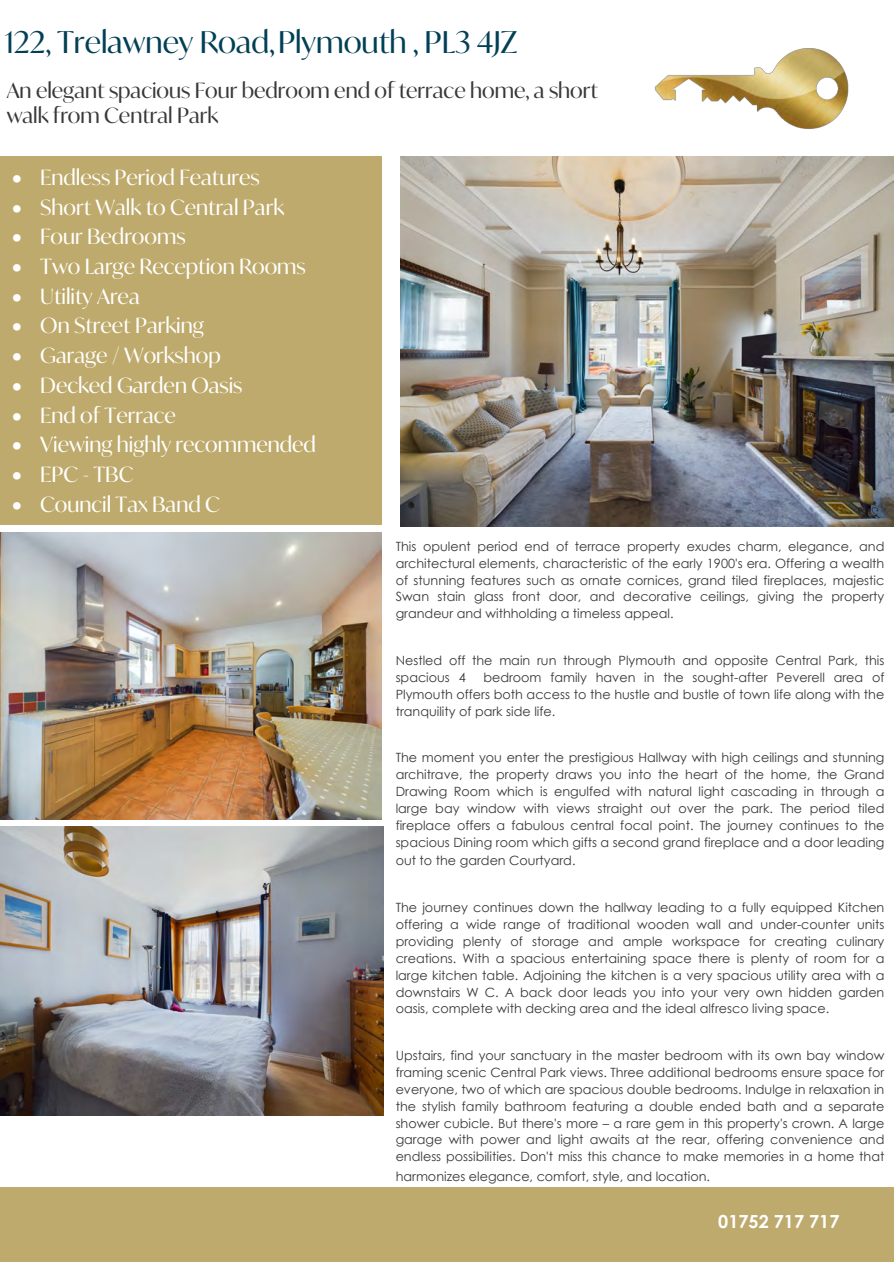
<style>
.page{position:relative;width:894px;height:1264px;background:#fff}
.page>*{position:absolute;margin:0;border:0;box-sizing:border-box;transform-origin:0 0}
.t1{font:30px "Ivy Mode";color:#004055}
.t2{font:21px "Ivy Mode";color:#fff}
.t3{font:21px/25.2px "Ivy Mode";color:#383838}
.t4{font:700 18px "Century Gothic";color:#fff}
.t5{font:12.75px/16.8px "Century Gothic";color:#383838;text-align:justify}
.s1{font-style:inherit}
</style>
<div class="page">
<img style="left:400px;top:156px;width:493px;height:370px">
<img style="left:0;top:532px;width:381px;height:287px">
<img style="left:0;top:826px;width:383px;height:288px">
<div style="left:0;top:1187px;width:893px;height:74px;background:#beaa6c"></div>
<div style="left:0;top:156px;width:381px;height:368px;background:#beaa6c"></div>
<img style="left:654px;top:48px;width:195px;height:81px">
<p class="t1" style="left:5px;top:21px;width:513px">122<span class="s1">,</span> Trelawney <span class="s1">Road,</span> Plymouth <span class="s1">,</span> PL3 4JZ</p>
<p class="t3" style="left:7px;top:77px;width:592px">An elegant spacious Four bedroom end of terrace home, a short walk from Central Park</p>
<h2 class="t2" style="left:12px;top:163px;width:249px">• Endless Period Features</h2>
<h2 class="t2" style="left:12px;top:193px;width:273px">• Short Walk to Central Park</h2>
<h2 class="t2" style="left:12px;top:222px;width:175px">• Four Bedrooms</h2>
<h2 class="t2" style="left:12px;top:252px;width:295px">• Two Large Reception Rooms</h2>
<h2 class="t2" style="left:12px;top:282px;width:129px">• Utility Area</h2>
<h2 class="t2" style="left:12px;top:311px;width:193px">• On Street Parking</h2>
<h2 class="t2" style="left:12px;top:341px;width:210px">• Garage / Workshop</h2>
<h2 class="t2" style="left:12px;top:371px;width:232px">• Decked Garden Oasis</h2>
<h2 class="t2" style="left:12px;top:401px;width:165px">• End of Terrace</h2>
<h2 class="t2" style="left:12px;top:430px;width:305px">• Viewing highly recommended</h2>
<h2 class="t2" style="left:12px;top:460px;width:123px">• EPC - <span class="s1">TBC</span></h2>
<h2 class="t2" style="left:12px;top:490px;width:209px">• Council Tax Band C</h2>
<p class="t5" style="left:395px;top:537px;width:490px">This opulent period end of terrace property exudes charm, elegance, and architectural elements, characteristic of the early 1900's era. Offering a wealth of stunning features such as ornate cornices, grand tiled fireplaces, majestic Swan stain glass front door, and decorative ceilings, giving the property grandeur and withholding a timeless appeal.</p>
<p class="t5" style="left:395px;top:652px;width:490px">Nestled off the main run through Plymouth and opposite Central Park, this spacious 4</p>
<p class="t5" style="left:395px;top:668px;width:490px;text-indent:88px">bedroom family haven in the sought-after Peverell area of Plymouth offers both access to the hustle and bustle of town life along with the tranquility of park side life.</p>
<p class="t5" style="left:395px;top:749px;width:490px">The moment you enter the prestigious Hallway with high ceilings and stunning architrave, the property draws you into the heart of the home, the Grand Drawing Room which is engulfed with natural light cascading in through a large bay window with views straight out over the park. The period tiled fireplace offers a fabulous central focal point. The journey continues to the spacious Dining room which gifts a second grand fireplace and a door leading</p>
<p class="t5" style="left:395px;top:851px;width:181px">out to the garden Courtyard.</p>
<p class="t5" style="left:395px;top:899px;width:490px">The journey continues down the hallway leading to a fully equipped Kitchen offering a wide range of traditional wooden wall and under-counter units providing plenty of storage and ample workspace for creating culinary creations. With a spacious entertaining space there is plenty of room for a large kitchen table. Adjoining the kitchen is a very spacious utility area with a downstairs W C. A back door leads you into your very own hidden garden oasis, complete with decking area and the ideal alfresco living space.</p>
<p class="t5" style="left:395px;top:1046px;width:490px">Upstairs, find your sanctuary in the master bedroom with its own bay window framing scenic Central Park views. Three additional bedrooms ensure space for everyone, two of which are spacious double bedrooms. Indulge in relaxation in the stylish family bathroom featuring a double ended bath and a separate shower cubicle. But there's more – a rare gem in this property's crown. A large garage with power and light awaits at the rear, offering convenience and endless possibilities. Don't miss this chance to make memories in a home that</p>
<p class="t5" style="left:395px;top:1167px;width:316px">harmonizes elegance, comfort, style, and location.</p>
<h3 class="t4" style="left:718px;top:1208px;width:123px"><span class="s1">01</span>752 717 717</h3>
</div>
